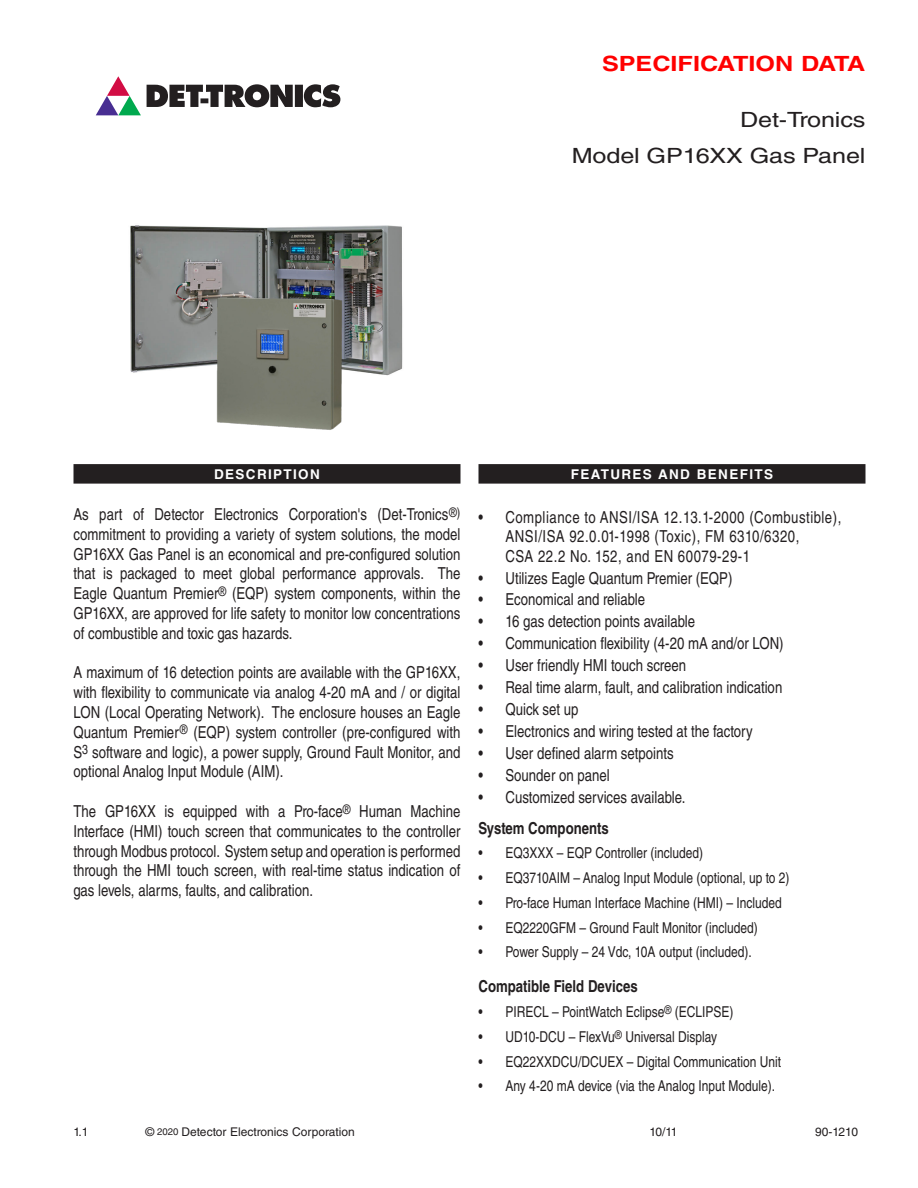
<style>
.page{position:relative;width:918px;height:1188px;background:#fff}
.page>*{position:absolute;margin:0;border:0;box-sizing:border-box;transform-origin:0 0}
.Manual_Main_Subhead{font:21px "Helvetica LT Std";letter-spacing:-.005em;color:#231f20;scale:1.2 1}
.t1{font:700 21px "Helvetica LT Std";color:#f00;scale:1.2 1}
.Body_Text{font:16.5px/19.8px "Helvetica LT Std";color:#231f20;text-align:justify;scale:.8 1}
.Body_Text-2{font:16.5px/19.5px "Helvetica LT Std";letter-spacing:.04em;color:#231f20;scale:.8 1}
.t2{font:700 16.5px "Helvetica LT Std";color:#231f20;scale:.8 1}
.t3{font:15px "Helvetica LT Std";color:#231f20;scale:.8 1}
.Main_Heads{font:700 13.5px "Helvetica LT Std";letter-spacing:.1em;color:#fff}
.t4{font:12px "Helvetica LT Std";color:#231f20}
.s1{font-size:9.6px}
</style>
<div class="page">
<svg style="left:96px;top:76px;width:45px;height:39px"></svg>
<svg style="left:147px;top:84px;width:193px;height:23px"></svg>
<img style="left:130px;top:225px;width:273px;height:151px">
<img style="left:215px;top:296px;width:129px;height:134px">
<div style="left:74px;top:464px;width:386px;height:20px;background:#231f20"></div>
<div style="left:478px;top:464px;width:388px;height:20px;background:#231f20"></div>
<p class="t1" style="left:602px;top:50px;width:221px">SPECIFICATION DATA</p>
<p class="Manual_Main_Subhead" style="left:740px;top:107px;width:106px">Det-Tronics</p>
<p class="Manual_Main_Subhead" style="left:572px;top:143px;width:246px">Model GP16XX Gas Panel</p>
<p class="Main_Heads" style="left:214px;top:466px;width:107px">DESCRIPTION</p>
<p class="Body_Text" style="left:74px;top:504px;width:485px">As part of Detector Electronics Corporation's (Det-Tronics<sup>®) </sup>commitment to providing a variety of system solutions, the model GP16XX Gas Panel is an economical and pre-configured solution that is packaged to meet global performance approvals. The Eagle Quantum Premier<sup>®</sup> (EQP) system components, within the GP16XX, are approved for life safety to monitor low concentrations of combustible and toxic gas hazards.</p>
<p class="Body_Text" style="left:74px;top:663px;width:485px">A maximum of 16 detection points are available with the GP16XX, with flexibility to communicate via analog 4-20 mA and / or digital LON (Local Operating Network). The enclosure houses an Eagle Quantum Premier<sup>®</sup> (EQP) system controller (pre-configured with S<sup>3</sup> software and logic), a power supply, Ground Fault Monitor, and optional Analog Input Module (AIM).</p>
<p class="Body_Text" style="left:74px;top:801px;width:485px">The GP16XX is equipped with a Pro-face<sup>®</sup> Human Machine Interface (HMI) touch screen that communicates to the controller through Modbus protocol. System setup and operation is performed through the HMI touch screen, with real-time status indication of gas levels, alarms, faults, and calibration.</p>
<p class="Main_Heads" style="left:571px;top:466px;width:204px">FEATURES AND BENEFITS</p>
<p class="Body_Text-2" style="left:506px;top:507px;width:421px;text-indent:-27px">• Compliance to ANSI/ISA 12.13.1-2000 (Combustible),<br>ANSI/ISA 92.0.01-1998 (Toxic), FM 6310/6320,<br>CSA 22.2 No. 152, and EN 60079-29-1</p>
<p class="Body_Text" style="left:478px;top:568px;width:319px">• Utilizes Eagle Quantum Premier (EQP)</p>
<p class="Body_Text" style="left:478px;top:590px;width:210px">• Economical and reliable</p>
<p class="Body_Text" style="left:478px;top:612px;width:272px">• 16 gas detection points available</p>
<p class="Body_Text" style="left:478px;top:634px;width:383px">• Communication flexibility (4-20 mA and/or LON)</p>
<p class="Body_Text" style="left:478px;top:655px;width:261px">• User friendly HMI touch screen</p>
<p class="Body_Text" style="left:478px;top:677px;width:381px">• Real time alarm, fault, and calibration indication</p>
<p class="Body_Text" style="left:478px;top:699px;width:127px">• Quick set up</p>
<p class="Body_Text" style="left:478px;top:721px;width:344px">• Electronics and wiring tested at the factory</p>
<p class="Body_Text" style="left:478px;top:743px;width:246px">• User defined alarm setpoints</p>
<p class="Body_Text" style="left:478px;top:765px;width:166px">• Sounder on panel</p>
<p class="Body_Text" style="left:478px;top:787px;width:260px">• Customized services available.</p>
<p class="t2" style="left:478px;top:818px;width:165px">System Components</p>
<p class="t3" style="left:478px;top:844px;width:282px">• EQ3XXX – EQP Controller (included)</p>
<p class="t3" style="left:478px;top:869px;width:390px">• EQ3710AIM – Analog Input Module (optional, up to 2)</p>
<p class="t3" style="left:478px;top:894px;width:381px">• Pro-face Human Interface Machine (HMI) – Included</p>
<p class="t3" style="left:478px;top:919px;width:351px">• EQ2220GFM – Ground Fault Monitor (included)</p>
<p class="t3" style="left:478px;top:943px;width:343px">• Power Supply – 24 Vdc, 10A output (included).</p>
<p class="t2" style="left:478px;top:976px;width:201px">Compatible Field Devices</p>
<p class="t3" style="left:478px;top:1003px;width:320px">• PIRECL – PointWatch Eclipse<sup>®</sup> (ECLIPSE)</p>
<p class="t3" style="left:478px;top:1028px;width:300px">• UD10-DCU – FlexVu<sup>®</sup> Universal Display</p>
<p class="t3" style="left:478px;top:1053px;width:380px">• EQ22XXDCU/DCUEX – Digital Communication Unit</p>
<p class="t3" style="left:478px;top:1077px;width:372px">• Any 4-20 mA device (via the Analog Input Module).</p>
<p class="t4" style="left:74px;top:1124px;width:16px">1.1</p>
<p class="t4" style="left:146px;top:1124px;width:211px">© <span class="s1">2020</span> Detector Electronics Corporation</p>
<p class="t4" style="left:650px;top:1124px;width:29px">10/11</p>
<p class="t4" style="left:815px;top:1124px;width:44px">90-1210</p>
</div>
